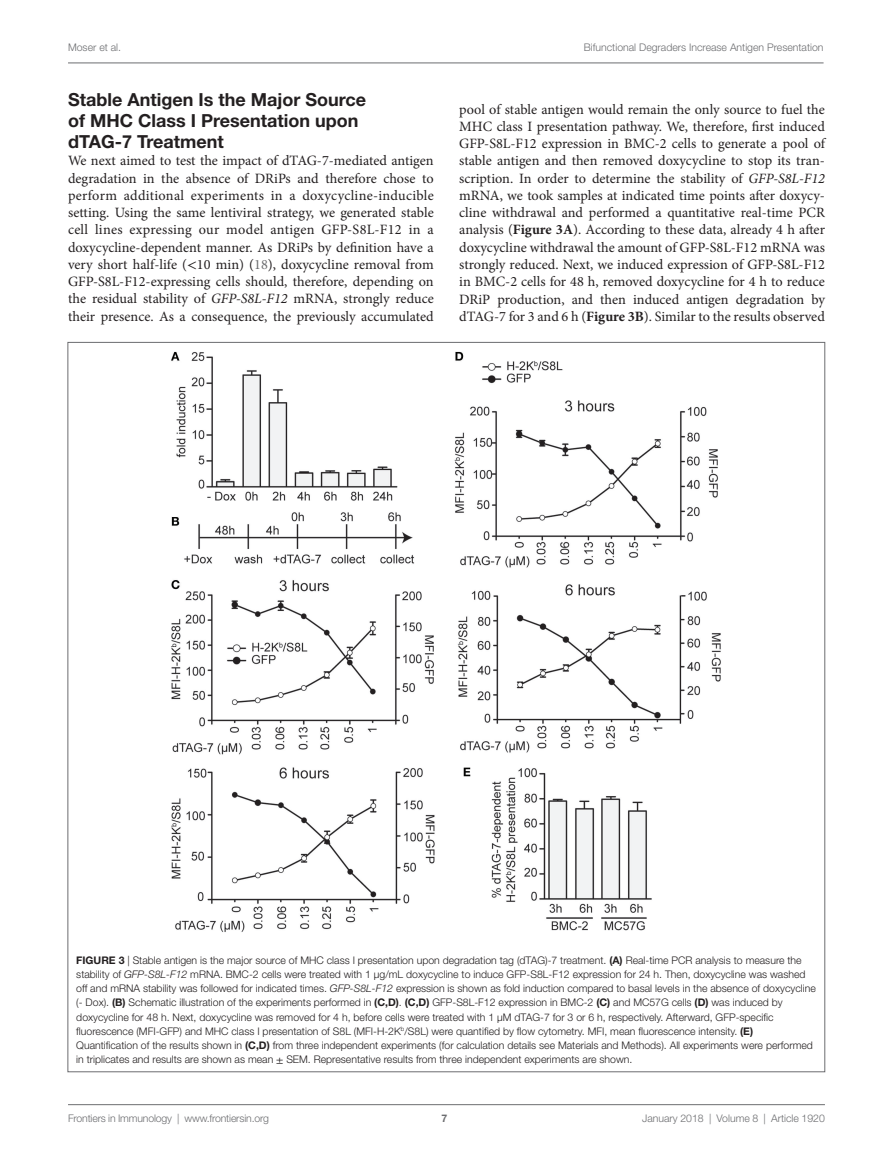
<style>
.page{position:relative;width:893px;height:1170px;background:#fff}
.page>*{position:absolute;margin:0;border:0;box-sizing:border-box;transform-origin:0 0}
.t1{font:700 18px/21px "Helvetica Neue LT Std";color:#231f20}
.t2{font:14.25px/17.2px "Minion Pro";color:#231f20;text-align:justify}
.t3{font:300 10.5px/14.2px "Helvetica Neue LT Std";color:#231f20}
.t4{font:300 10.5px "Helvetica Neue LT Std";color:#6c6d70}
.t5{font:700 10.5px "Helvetica Neue LT Std";color:#6c6d70}
.s1{font-family:"STIX General"}
.s2{color:#6c6d70}
.s3{font-style:italic}
.s4{font-weight:700}
.s5{font-family:"STIX General";font-weight:400}
</style>
<div class="page">
<img style="left:171px;top:351px;width:550px;height:581px">
<hr style="left:68px;top:1104px;width:757px;height:1px;background:#6c6d70">
<hr style="left:68px;top:63px;width:756px;height:1px;background:#6c6d70">
<p class="t4" style="left:68px;top:41px;width:55px">Moser et al.</p>
<p class="t4" style="left:584px;top:41px;width:241px">Bifunctional Degraders Increase Antigen Presentation</p>
<p class="t1" style="left:68px;top:89px;width:300px">Stable Antigen Is the Major Source of MHC Class I Presentation upon dTAG -7 Treatment</p>
<p class="t2" style="left:68px;top:152px;width:367px">We next aimed to test the impact of dTAG-7-mediated antigen degradation in the absence of DRiPs and therefore chose to perform additional experiments in a doxycycline-inducible setting. Using the same lentiviral strategy, we generated stable cell lines expressing our model antigen GFP-S8L-F12 in a doxycycline-dependent manner. As DRiPs by definition have a very short half-life (<span class="s1">&lt;</span>10 min) (<span class="s2">18</span>), doxycycline removal from GFP-S8L-F12-expressing cells should, therefore, depending on the residual stability of <span class="s3">GFP-S8L-F12</span> mRNA, strongly reduce their presence. As a consequence, the previously accumulated</p>
<p class="t2" style="left:459px;top:100px;width:367px">pool of stable antigen would remain the only source to fuel the MHC class I presentation pathway. We, therefore, first induced GFP-S8L-F12 expression in BMC-2 cells to generate a pool of stable antigen and then removed doxycycline to stop its tran&shy;scription. In order to determine the stability of <span class="s3">GFP-S8L-F12 </span>mRNA, we took samples at indicated time points after doxycy&shy;cline withdrawal and performed a quantitative real-time PCR analysis (<span class="s4">Figure 3A</span>). According to these data, already 4 h after doxycycline withdrawal the amount of GFP-S8L-F12 mRNA was strongly reduced. Next, we induced expression of GFP-S8L-F12 in BMC-2 cells for 48 h, removed doxycycline for 4 h to reduce DRiP production, and then induced antigen degradation by dTAG-7 for 3 and 6 h (<span class="s4">Figure 3B</span>). Similar to the results observed</p>
<p class="t3" style="left:76px;top:952px;width:741px"><span class="s4">FIG URE 3</span> | Stable antigen is the major source of MHC class I presentation upon degradation tag (dTAG)-7 treatment. <span class="s4">(A)</span> Real-time PCR analysis to measure the stability of <span class="s3">GFP-S8L-F12</span> mRNA. BMC-2 cells were treated with 1 µg/mL doxycycline to induce GFP-S8L-F12 expression for 24 h. Then, doxycycline was washed off and mRNA stability was followed for indicated times. <span class="s3">GFP-S8L-F12</span> expression is shown as fold induction compared to basal levels in the absence of doxycycline (- Dox). <span class="s4">(B)</span> Schematic illustration of the experiments performed in <span class="s4">(C,D)</span>. <span class="s4">(C,D)</span> GFP-S8L-F12 expression in BMC-2 <span class="s4">(C)</span> and MC57G cells <span class="s4">(D)</span> was induced by doxycycline for 48 h. Next, doxycycline was removed for 4 h, before cells were treated with 1 µM dTAG-7 for 3 or 6 h, respectively. Afterward, GFP-specific fluorescence (MFI-GFP) and MHC class I presentation of S8L (MFI-H-2K<sup>b</sup>/S8L) were quantified by flow cytometry. MFI, mean fluorescence intensity. <span class="s4">(E)<br></span>Quantification of the results shown in <span class="s4">(C,D)</span> from three independent experiments (for calculation details see Materials and Methods). All experiments were performed in triplicates and results are shown as mean <span class="s5">±</span> SEM. Representative results from three independent experiments are shown.</p>
<p class="t4" style="left:68px;top:1111px;width:203px">Frontiers in Immunology | www.frontiersin.org</p>
<p class="t4" style="left:642px;top:1111px;width:184px">January 2018 | Volume 8 | Article 1920</p>
<p class="t5" style="left:441px;top:1111px;width:7px">7</p>
</div>
